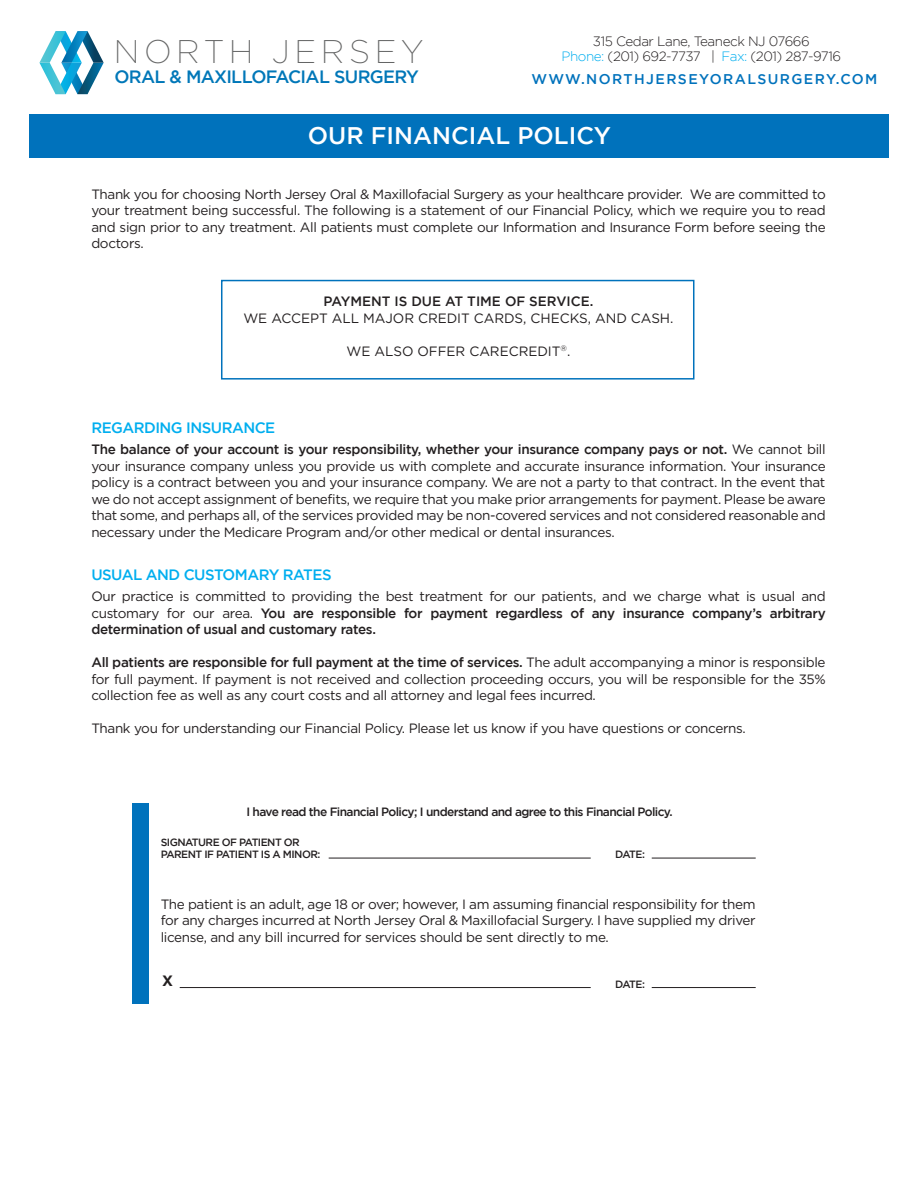
<style>
.page{position:relative;width:918px;height:1188px;background:#fff}
.page>*{position:absolute;margin:0;border:0;box-sizing:border-box;transform-origin:0 0}
.t1{font:200 32.85px "Gotham";letter-spacing:.14em;color:#646565}
.t2{font:500 24px "Gotham";color:#fff}
.t3{font:500 17.85px "Gotham";letter-spacing:-.035em;color:#0077b8}
.t4{font:500 15px "Gotham";letter-spacing:-.035em;color:#00aeef}
.t5{font:700 15px "Gotham";color:#231f20}
.t6{font:500 14.1px "Gotham";letter-spacing:.1em;color:#0072bc}
.t7{font:13.5px/16.5px "Gotham HTF";letter-spacing:-.025em;color:#231f20;text-align:justify}
.t8{font:500 13.5px/16.5px "Gotham";letter-spacing:-.025em;color:#231f20}
.t9{font:13.5px "Gotham HTF";color:#231f20}
.t10{font:300 13.5px/15px "Gotham";letter-spacing:-.035em;color:#231f20;text-align:center}
.t11{font:500 13.5px "Gotham";color:#231f20}
.t12{font:500 12px "Gotham";letter-spacing:-.05em;color:#231f20}
.t13{font:500 10.5px/12px "Gotham";letter-spacing:-.05em;color:#231f20}
.s1{color:#00aeef}
.s2{font-family:"Gotham HTF";font-weight:400}
</style>
<div class="page">
<div style="left:29px;top:114px;width:859px;height:44px;background:#0072bc"></div>
<hr style="left:329px;top:858px;width:262px;height:1px;background:#231f20">
<hr style="left:652px;top:858px;width:104px;height:1px;background:#231f20">
<hr style="left:180px;top:987px;width:411px;height:1px;background:#231f20">
<hr style="left:652px;top:987px;width:104px;height:1px;background:#231f20">
<div style="left:132px;top:803px;width:17px;height:201px;background:#0072bc"></div>
<div style="left:221px;top:280px;width:473px;height:100px;border:2px solid #0072bc"></div>
<svg style="left:39px;top:31px;width:65px;height:63px"></svg>
<h1 class="t1" style="left:114px;top:34px;width:311px">NORTH JERSEY</h1>
<h3 class="t3" style="left:114px;top:67px;width:306px">ORAL &amp; MAXILLOFACIAL SURGERY</h3>
<p class="t10" style="left:561px;top:34px;width:281px">315 Cedar Lane, Teaneck NJ 07666<br><span class="s1">Phone:</span> (201) 692-7737 | <span class="s1">Fax:</span> (201) 287-9716</p>
<p class="t6" style="left:531px;top:71px;width:348px">WWW.NORTHJERSEYORALSURGERY.COM</p>
<h2 class="t2" style="left:308px;top:122px;width:305px">OUR FINANCIAL POLICY</h2>
<p class="t7" style="left:91px;top:186px;width:736px">Thank you for choosing North Jersey Oral &amp; Maxillofacial Surgery as your healthcare provider. We are committed to your treatment being successful. The following is a statement of our Financial Policy, which we require you to read and sign prior to any treatment. All patients must complete our Information and Insurance Form before seeing the doctors.</p>
<p class="t11" style="left:324px;top:294px;width:271px">PAYMENT IS DUE AT TIME OF SERVICE.</p>
<p class="t9" style="left:243px;top:311px;width:432px">WE ACCEPT ALL MAJOR CREDIT CARDS, CHECKS, AND CASH.</p>
<p class="t9" style="left:347px;top:344px;width:225px">WE ALSO OFFER CARECREDIT<sup>®</sup>.</p>
<p class="t4" style="left:91px;top:419px;width:185px">REGARDING INSURANCE</p>
<p class="t8" style="left:91px;top:441px;width:736px">The balance of your account is your responsibility, whether your insurance company pays or not. <span class="s2">We cannot bill</span></p>
<p class="t7" style="left:91px;top:458px;width:736px">your insurance company unless you provide us with complete and accurate insurance information. Your insurance policy is a contract between you and your insurance company. We are not a party to that contract. In the event that we do not accept assignment of benefits, we require that you make prior arrangements for payment. Please be aware that some, and perhaps all, of the services provided may be non-covered services and not considered reasonable and necessary under the Medicare Program and/or other medical or dental insurances.</p>
<p class="t4" style="left:91px;top:566px;width:242px">USUAL AND CUSTOMARY RATES</p>
<p class="t7" style="left:91px;top:588px;width:736px">Our practice is committed to providing the best treatment for our patients, and we charge what is usual and</p>
<p class="t8" style="left:91px;top:604px;width:736px"><span class="s2">customary for our area.</span> You are responsible for payment regardless of any insurance company’s arbitrary determination of usual and customary rates.</p>
<p class="t8" style="left:91px;top:654px;width:736px">All patients are responsible for full payment at the time of services. <span class="s2">The adult accompanying a minor is responsible</span></p>
<p class="t7" style="left:91px;top:670px;width:736px">for full payment. If payment is not received and collection proceeding occurs, you will be responsible for the 35% collection fee as well as any court costs and all attorney and legal fees incurred.</p>
<p class="t7" style="left:91px;top:720px;width:656px">Thank you for understanding our Financial Policy. Please let us know if you have questions or concerns.</p>
<p class="t12" style="left:246px;top:805px;width:428px">I have read the Financial Policy; I understand and agree to this Financial Policy.</p>
<p class="t13" style="left:161px;top:836px;width:161px">SIGNATURE OF PATIENT OR<br>PARENT IF PATIENT IS A MINOR:</p>
<p class="t13" style="left:615px;top:848px;width:31px">DATE:</p>
<p class="t7" style="left:161px;top:895px;width:597px">The patient is an adult, age 18 or over; however, I am assuming financial responsibility for them for any charges incurred at North Jersey Oral &amp; Maxillofacial Surgery. I have supplied my driver license, and any bill incurred for services should be sent directly to me.</p>
<p class="t5" style="left:162px;top:972px;width:12px">X</p>
<p class="t13" style="left:615px;top:978px;width:31px">DATE:</p>
</div>
